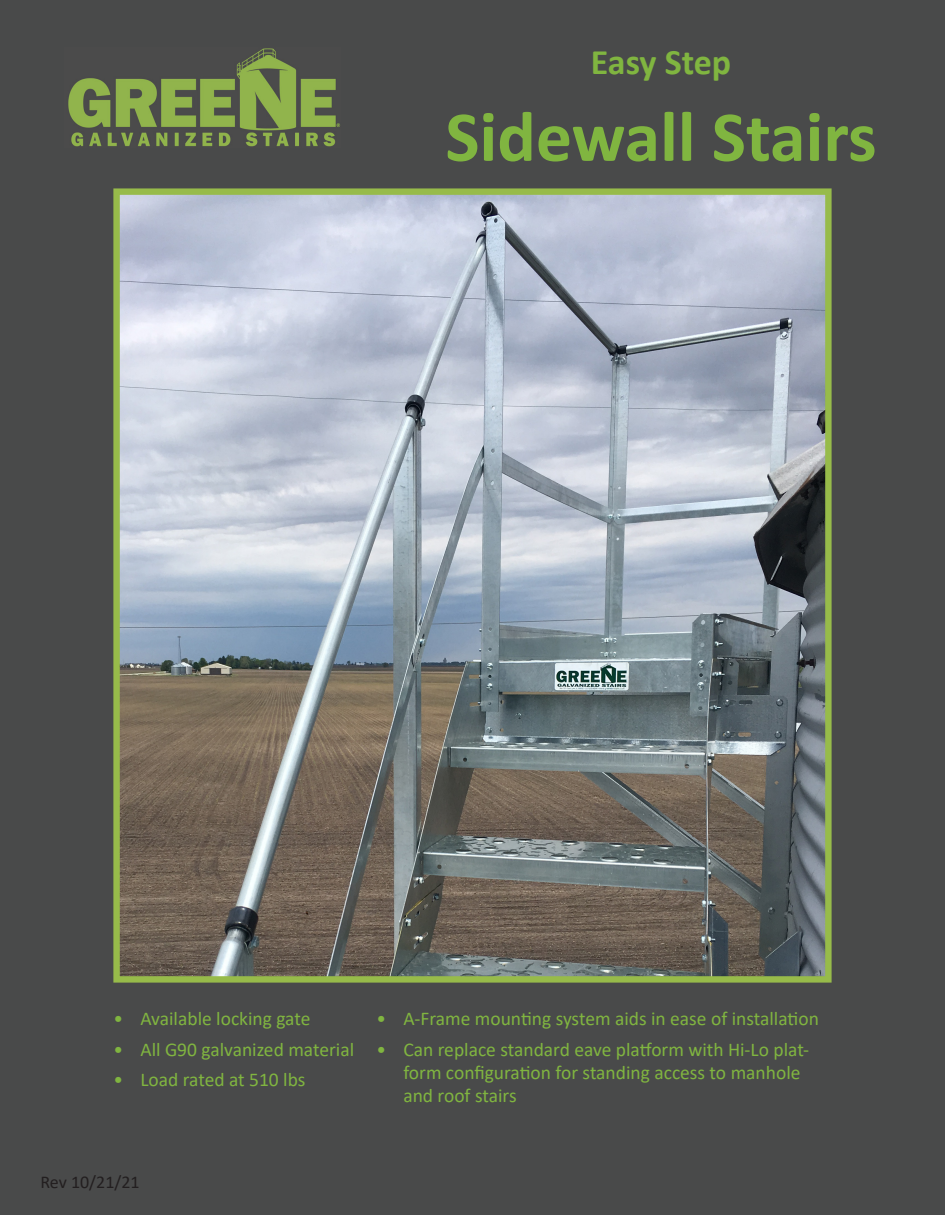
<style>
.page{position:relative;width:945px;height:1215px;background:#494a4a}
.page>*{position:absolute;margin:0;border:0;box-sizing:border-box;transform-origin:0 0}
.t1{font:700 90px "Calibri";color:#80b540}
.t2{font:700 72px "Calibri";color:#80b540}
.t3{font:700 36px "Calibri";letter-spacing:-.005em;color:#80b540}
.t4{font:700 30px "Calibri";color:#80b540}
.t5{font:19.5px/23.4px "Calibri";color:#80b540}
.t6{font:18px "Calibri";color:#231f20}
</style>
<div class="page">
<img style="left:68px;top:48px;width:272px;height:99px">
<img style="left:120px;top:195px;width:705px;height:781px">
<div style="left:113px;top:188px;width:719px;height:795px;border:6px solid #97bb4a"></div>
<h3 class="t4" style="left:584px;top:32px;width:124px">Your Type</h3>
<h1 class="t1" style="left:452px;top:47px;width:387px">Goes Here</h1>
<p class="t3" style="left:591px;top:37px;width:142px">Easy Step</p>
<p class="t2" style="left:445px;top:86px;width:433px">Sidewall Stairs</p>
<p class="t5" style="left:113px;top:1007px;width:199px">• Available locking gate</p>
<p class="t5" style="left:113px;top:1037px;width:242px">• All G90 galvanized material</p>
<p class="t5" style="left:113px;top:1067px;width:194px">• Load rated at 510 lbs</p>
<p class="t5" style="left:376px;top:1007px;width:444px">• A-Frame mounting system aids in ease of installation</p>
<p class="t5" style="left:403px;top:1037px;width:407px;text-indent:-27px">• Can replace standard eave platform with Hi-Lo plat&shy;form configuration for standing access to manhole and roof stairs</p>
<p class="t6" style="left:40px;top:1170px;width:101px">Rev 10/21/21</p>
</div>
